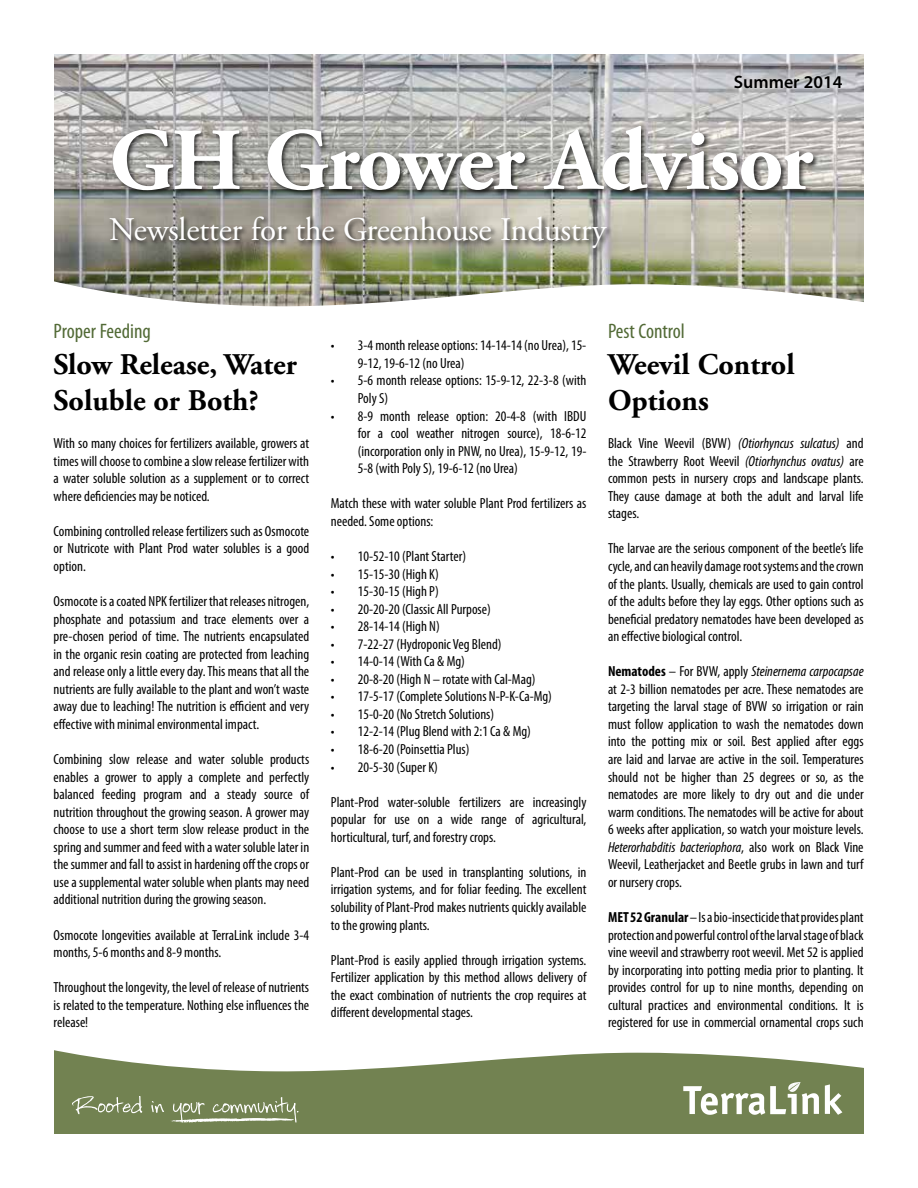
<style>
.page{position:relative;width:918px;height:1188px;background:#fff}
.page>*{position:absolute;margin:0;border:0;box-sizing:border-box;transform-origin:0 0}
.t1{font:700 88.05px "Adobe Garamond Pro";letter-spacing:-.025em;color:#fff}
.t2{font:33px "Adobe Garamond Pro";letter-spacing:-.01em;color:#fff}
.t3{font:700 30px/36px "Adobe Garamond";color:#000}
.t4{font:condensed 21px "Myriad Pro";color:#526a36}
.t5{font:600 18px "Myriad Pro";color:#000}
.t6{font:condensed 14.7px/17.5px "Myriad Pro";color:#000;text-align:justify}
.s1{font-style:italic}
.s2{font-weight:700}
</style>
<div class="page">
<svg style="left:54px;top:1050px;width:810px;height:84px;fill:#728251"></svg>
<svg style="left:825px;top:1084px;width:17px;height:31px"></svg>
<svg style="left:683px;top:1082px;width:136px;height:33px"></svg>
<svg style="left:72px;top:1096px;width:70px;height:18px"></svg>
<svg style="left:151px;top:1101px;width:13px;height:12px"></svg>
<svg style="left:170px;top:1097px;width:128px;height:27px;background:#8d9a73"></svg>
<img style="left:54px;top:54px;width:810px;height:253px">
<div style="left:726px;top:67px;width:124px;height:31px;background:#fff;opacity:.75"></div>
<div style="left:108px;top:214px;width:505px;height:41px;background:#000;opacity:.75"></div>
<div style="left:111px;top:124px;width:709px;height:74px;background:#000;opacity:.75"></div>
<p class="t5" style="left:734px;top:71px;width:110px">Summer 2014</p>
<h1 class="t1" style="left:109px;top:110px;width:705px">GH Grower Advisor</h1>
<h2 class="t2" style="left:109px;top:210px;width:499px">Newsletter for the Greenhouse Industry</h2>
<h3 class="t4" style="left:54px;top:318px;width:99px">Proper Feeding</h3>
<h3 class="t3" style="left:54px;top:347px;width:245px">Slow Release, Water<br>Soluble or Both?</h3>
<p class="t6" style="left:54px;top:434px;width:257px">With so many choices for fertilizers available, growers at times will choose to combine a slow release fertilizer with a water soluble solution as a supplement or to correct where deficiencies may be noticed.</p>
<p class="t6" style="left:54px;top:522px;width:257px">Combining controlled release fertilizers such as Osmocote or Nutricote with Plant Prod water solubles is a good option.</p>
<p class="t6" style="left:54px;top:592px;width:257px">Osmocote is a coated NPK fertilizer that releases nitrogen, phosphate and potassium and trace elements over a pre-chosen period of time. The nutrients encapsulated in the organic resin coating are protected from leaching and release only a little every day. This means that all the nutrients are fully available to the plant and won’t waste away due to leaching! The nutrition is efficient and very effective with minimal environmental impact.</p>
<p class="t6" style="left:54px;top:750px;width:257px">Combining slow release and water soluble products enables a grower to apply a complete and perfectly balanced feeding program and a steady source of nutrition throughout the growing season. A grower may choose to use a short term slow release product in the spring and summer and feed with a water soluble later in the summer and fall to assist in hardening off the crops or use a supplemental water soluble when plants may need additional nutrition during the growing season.</p>
<p class="t6" style="left:54px;top:926px;width:257px">Osmocote longevities available at TerraLink include 3-4 months, 5-6 months and 8-9 months.</p>
<p class="t6" style="left:54px;top:978px;width:257px">Throughout the longevity, the level of release of nutrients is related to the temperature. Nothing else influences the release!</p>
<p class="t6" style="left:358px;top:337px;width:230px;text-indent:-27px">• 3-4 month release options: 14-14-14 (no Urea), 15-<br>9-12, 19-6-12 (no Urea)</p>
<p class="t6" style="left:358px;top:372px;width:230px;text-indent:-27px">• 5-6 month release options: 15-9-12, 22-3-8 (with<br>Poly S)</p>
<p class="t6" style="left:358px;top:407px;width:230px;text-indent:-27px">• 8-9 month release option: 20-4-8 (with IBDU for a cool weather nitrogen source), 18-6-12 (incorporation only in PNW, no Urea), 15-9-12, 19- 5-8 (with Poly S), 19-6-12 (no Urea)</p>
<p class="t6" style="left:331px;top:494px;width:257px">Match these with water soluble Plant Prod fertilizers as needed. Some options:</p>
<p class="t6" style="left:331px;top:547px;width:137px">• 10-52-10 (Plant Starter)</p>
<p class="t6" style="left:331px;top:565px;width:110px">• 15-15-30 (High K)</p>
<p class="t6" style="left:331px;top:582px;width:109px">• 15-30-15 (High P)</p>
<p class="t6" style="left:331px;top:600px;width:162px">• 20-20-20 (Classic All Purpose)</p>
<p class="t6" style="left:331px;top:617px;width:110px">• 28-14-14 (High N)</p>
<p class="t6" style="left:331px;top:635px;width:172px">• 7-22-27 (Hydroponic Veg Blend)</p>
<p class="t6" style="left:331px;top:652px;width:136px">• 14-0-14 (With Ca &amp; Mg)</p>
<p class="t6" style="left:331px;top:670px;width:206px">• 20-8-20 (High N – rotate with Cal-Mag)</p>
<p class="t6" style="left:331px;top:688px;width:223px">• 17-5-17 (Complete Solutions N-P-K-Ca-Mg)</p>
<p class="t6" style="left:331px;top:705px;width:165px">• 15-0-20 (No Stretch Solutions)</p>
<p class="t6" style="left:331px;top:723px;width:202px">• 12-2-14 (Plug Blend with 2:1 Ca &amp; Mg)</p>
<p class="t6" style="left:331px;top:740px;width:140px">• 18-6-20 (Poinsettia Plus)</p>
<p class="t6" style="left:331px;top:758px;width:109px">• 20-5-30 (Super K)</p>
<p class="t6" style="left:331px;top:793px;width:257px">Plant-Prod water-soluble fertilizers are increasingly popular for use on a wide range of agricultural, horticultural, turf, and forestry crops.</p>
<p class="t6" style="left:331px;top:863px;width:257px">Plant-Prod can be used in transplanting solutions, in irrigation systems, and for foliar feeding. The excellent solubility of Plant-Prod makes nutrients quickly available to the growing plants.</p>
<p class="t6" style="left:331px;top:951px;width:257px">Plant-Prod is easily applied through irrigation systems.<br>Fertilizer application by this method allows delivery of the exact combination of nutrients the crop requires at different developmental stages.</p>
<h3 class="t4" style="left:608px;top:318px;width:78px">Pest Control</h3>
<h3 class="t3" style="left:608px;top:347px;width:188px">Weevil Control<br>Options</h3>
<p class="t6" style="left:608px;top:434px;width:257px">Black Vine Weevil (BVW) <span class="s1">(Otiorhyncus sulcatus)</span> and the Strawberry Root Weevil <span class="s1">(Otiorhynchus ovatus)</span> are common pests in nursery crops and landscape plants.<br>They cause damage at both the adult and larval life stages.</p>
<p class="t6" style="left:608px;top:540px;width:257px">The larvae are the serious component of the beetle’s life cycle, and can heavily damage root systems and the crown of the plants. Usually, chemicals are used to gain control of the adults before they lay eggs. Other options such as beneficial predatory nematodes have been developed as an effective biological control.</p>
<p class="t6" style="left:608px;top:662px;width:257px"><span class="s2">Nematodes</span> – For BVW, apply <span class="s1">Steinernema carpocapsae </span>at 2-3 billion nematodes per acre. These nematodes are targeting the larval stage of BVW so irrigation or rain must follow application to wash the nematodes down into the potting mix or soil. Best applied after eggs are laid and larvae are active in the soil. Temperatures should not be higher than 25 degrees or so, as the nematodes are more likely to dry out and die under warm conditions. The nematodes will be active for about 6 weeks after application, so watch your moisture levels.<br><span class="s1">Heterorhabditis bacteriophora</span>, also work on Black Vine Weevil, Leatherjacket and Beetle grubs in lawn and turf or nursery crops.</p>
<p class="t6" style="left:608px;top:908px;width:257px"><span class="s2">MET 52 Granular</span> – Is a bio-insecticide that provides plant protection and powerful control of the larval stage of black vine weevil and strawberry root weevil. Met 52 is applied by incorporating into potting media prior to planting. It provides control for up to nine months, depending on cultural practices and environmental conditions. It is registered for use in commercial ornamental crops such</p>
</div>
